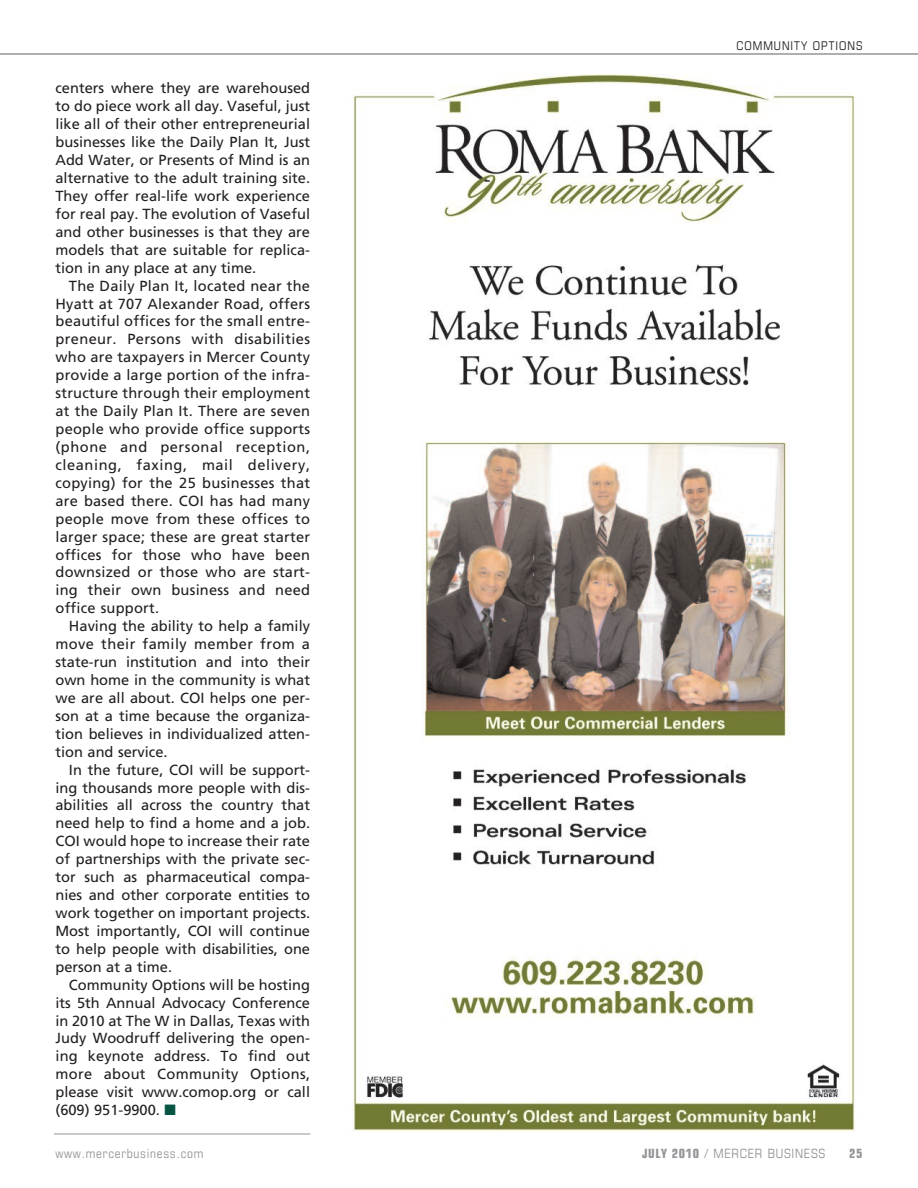
<style>
.page{position:relative;width:918px;height:1188px;background:#fff}
.page>*{position:absolute;margin:0;border:0;box-sizing:border-box;transform-origin:0 0}
.t1{font:14.7px/17.9px "Frutiger";color:#231f20;text-align:justify}
.t2{font:condensed 12.75px "Eurostile";letter-spacing:.055em;color:#939598}
.t3{font:700 condensed 12.75px "Eurostile";color:#939598}
.t4{font:condensed 12px "Eurostile";letter-spacing:.085em;color:#231f20}
.s1{color:#065544}
.s2{font-weight:700}
</style>
<div class="page">
<hr style="left:0;top:53px;width:918px;height:2px;background:#939598">
<hr style="left:54px;top:1134px;width:256px;height:1px;background:#939598">
<img style="left:352px;top:74px;width:504px;height:1058px">
<p class="t1" style="left:55px;top:81px;width:256px">centers where they are warehoused to do piece work all day. Vaseful, just like all of their other entrepreneurial businesses like the Daily Plan It, Just Add Water, or Presents of Mind is an alternative to the adult training site.<br>They offer real-life work experience for real pay. The evolution of Vaseful and other businesses is that they are models that are suitable for replica&shy;tion in any place at any time.</p>
<p class="t1" style="left:55px;top:278px;width:256px;text-indent:14px">The Daily Plan It, located near the Hyatt at 707 Alexander Road, offers beautiful offices for the small entre&shy;preneur. Persons with disabilities who are taxpayers in Mercer County provide a large portion of the infra&shy;structure through their employment at the Daily Plan It. There are seven people who provide office supports (phone and personal reception, cleaning, faxing, mail delivery, copying) for the 25 businesses that are based there. COI has had many people move from these offices to larger space; these are great starter offices for those who have been downsized or those who are start&shy;ing their own business and need office support.</p>
<p class="t1" style="left:55px;top:618px;width:256px;text-indent:13px">Having the ability to help a family move their family member from a state-run institution and into their own home in the community is what we are all about. COI helps one per&shy;son at a time because the organiza&shy;tion believes in individualized atten&shy;tion and service.</p>
<p class="t1" style="left:55px;top:762px;width:256px;text-indent:14px">In the future, COI will be support&shy;ing thousands more people with dis&shy;abilities all across the country that need help to find a home and a job.<br>COI would hope to increase their rate of partnerships with the private sec&shy;tor such as pharmaceutical compa&shy;nies and other corporate entities to work together on important projects.<br>Most importantly, COI will continue to help people with disabilities, one person at a time.</p>
<p class="t1" style="left:55px;top:977px;width:256px;text-indent:14px">Community Options will be hosting its 5th Annual Advocacy Conference in 2010 at The W in Dallas, Texas with Judy Woodruff delivering the open&shy;ing keynote address. To find out more about Community Options, please visit www.comop.org or call (609) 951-9900. <span class="s1">■</span></p>
<p class="t2" style="left:56px;top:1149px;width:149px">www.mercerbusiness.com</p>
<p class="t4" style="left:737px;top:42px;width:127px">COMMUNITY OPTIONS</p>
<p class="t2" style="left:642px;top:1149px;width:185px"><span class="s2">JULY 2010</span> / MERCER BUSINESS</p>
<p class="t3" style="left:849px;top:1149px;width:15px">25</p>
</div>
